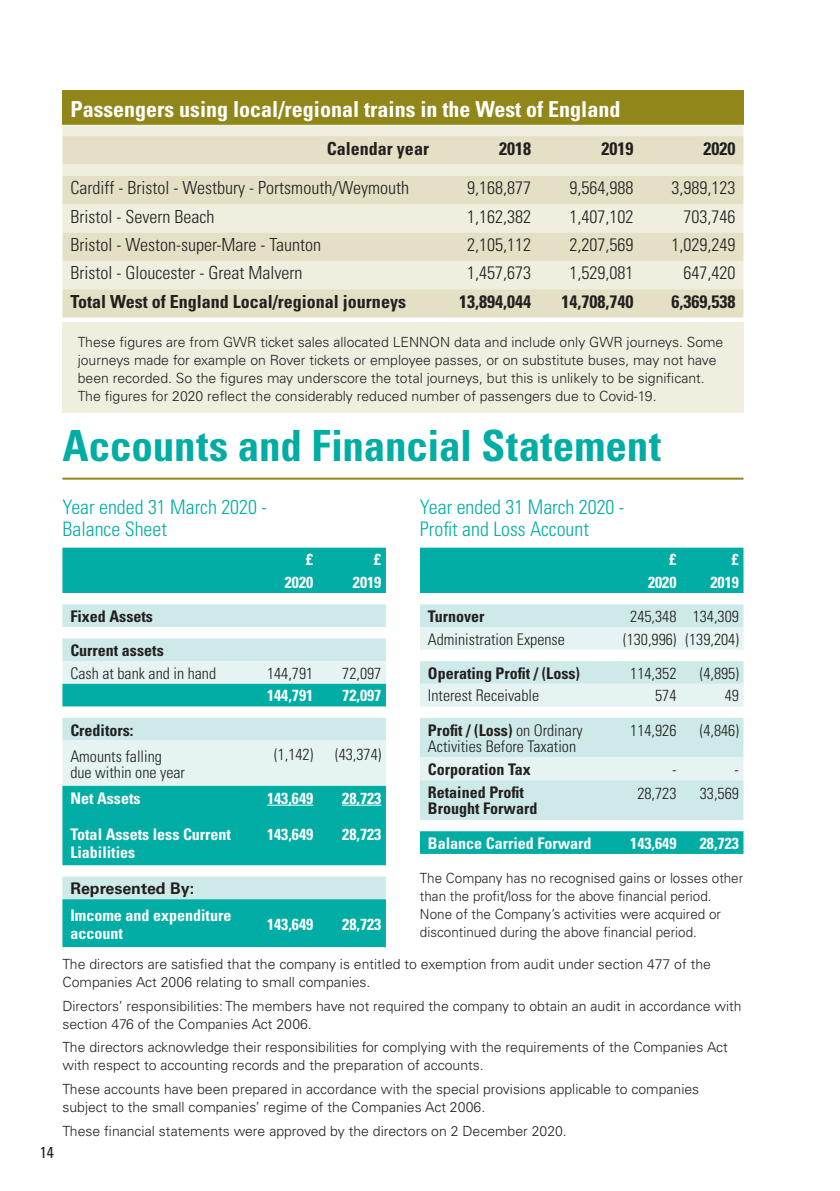
<style>
.page{position:relative;width:840px;height:1191px;background:#fff}
.page>*{position:absolute;margin:0;border:0;box-sizing:border-box;transform-origin:0 0}
._22_pt_Main_Headers{font:700 condensed 43px "Univers";letter-spacing:-.005em;color:#00ada5}
._22_pt_Main_Headers-2{font:700 condensed 22px "Univers";color:#fff}
._22_pt_Main_Headers-3{font:300 condensed 20px/22px "Univers";color:#00ada5}
._22_pt_Main_Headers-4{font:300 condensed 18px "Univers";color:#231f20}
._22_pt_Main_Headers-5{font:700 condensed 18px "Univers";color:#231f20}
._22_pt_Main_Headers-6{font:300 condensed 16px/16px "Univers";color:#231f20}
._22_pt_Main_Headers-7{font:700 condensed 16px/18px "Univers";color:#fff}
._22_pt_Main_Headers-8{font:700 condensed 16px/16px "Univers";color:#231f20}
._22_pt_Main_Headers-9{font:700 16px "Univers";color:#231f20}
.t1{font:condensed 16px "Univers";color:#231f20}
._8pt_Body{font:300 14px/18px "Univers";color:#231f20}
._8pt_Body-2{font:300 14px/18px "Univers";color:#231f20;scale:.96 1}
.s1{font-weight:700}
</style>
<div class="page">
<div style="left:62px;top:322px;width:681px;height:91px;background:#f0eedf"></div>
<div style="left:62px;top:91px;width:681px;height:34px;background:#918619"></div>
<div style="left:62px;top:125px;width:681px;height:11px;background:#f0eedf"></div>
<svg style="left:62px;top:136px;width:681px;height:181px;background:#e8e5cf"></svg>
<hr style="left:62px;top:477px;width:681px;height:2px;background:#918619">
<div style="left:62px;top:547px;width:324px;height:46px;background:#00ada5"></div>
<svg style="left:62px;top:604px;width:324px;height:57px;fill:#cdeae8"></svg>
<div style="left:62px;top:661px;width:324px;height:23px;background:#e5f4f3"></div>
<svg style="left:62px;top:684px;width:324px;height:263px;background:#61cbc5"></svg>
<hr style="left:267px;top:804px;width:46px;height:1px;background:#fff">
<hr style="left:342px;top:804px;width:39px;height:1px;background:#fff">
<div style="left:420px;top:547px;width:323px;height:46px;background:#00ada5"></div>
<div style="left:420px;top:604px;width:323px;height:216px;background:#cdeae8"></div>
<svg style="left:420px;top:627px;width:323px;height:153px"></svg>
<svg style="left:420px;top:831px;width:323px;height:23px;background:#03aea6"></svg>
<p class="_22_pt_Main_Headers-2" style="left:70px;top:95px;width:551px">Passengers using local/regional trains in the West of England</p>
<p class="_22_pt_Main_Headers-5" style="left:327px;top:137px;width:103px">Calendar year</p>
<p class="_22_pt_Main_Headers-5" style="left:499px;top:137px;width:33px">2018</p>
<p class="_22_pt_Main_Headers-5" style="left:601px;top:137px;width:33px">2019</p>
<p class="_22_pt_Main_Headers-5" style="left:703px;top:137px;width:33px">2020</p>
<p class="_22_pt_Main_Headers-4" style="left:70px;top:177px;width:340px">Cardiff - Bristol - Westbury - Portsmouth/Weymouth</p>
<p class="_22_pt_Main_Headers-4" style="left:467px;top:177px;width:65px">9,168,877</p>
<p class="_22_pt_Main_Headers-4" style="left:569px;top:177px;width:65px">9,564,988</p>
<p class="_22_pt_Main_Headers-4" style="left:671px;top:177px;width:65px">3,989,123</p>
<p class="_22_pt_Main_Headers-4" style="left:70px;top:205px;width:145px">Bristol - Severn Beach</p>
<p class="_22_pt_Main_Headers-4" style="left:467px;top:205px;width:65px">1,162,382</p>
<p class="_22_pt_Main_Headers-4" style="left:569px;top:205px;width:65px">1,407,102</p>
<p class="_22_pt_Main_Headers-4" style="left:683px;top:205px;width:53px">703,746</p>
<p class="_22_pt_Main_Headers-4" style="left:70px;top:234px;width:252px">Bristol - Weston-super-Mare - Taunton</p>
<p class="_22_pt_Main_Headers-4" style="left:467px;top:234px;width:65px">2,105,112</p>
<p class="_22_pt_Main_Headers-4" style="left:569px;top:234px;width:65px">2,207,569</p>
<p class="_22_pt_Main_Headers-4" style="left:671px;top:234px;width:65px">1,029,249</p>
<p class="_22_pt_Main_Headers-4" style="left:70px;top:262px;width:233px">Bristol - Gloucester - Great Malvern</p>
<p class="_22_pt_Main_Headers-4" style="left:467px;top:262px;width:65px">1,457,673</p>
<p class="_22_pt_Main_Headers-4" style="left:569px;top:262px;width:65px">1,529,081</p>
<p class="_22_pt_Main_Headers-4" style="left:683px;top:262px;width:53px">647,420</p>
<p class="_22_pt_Main_Headers-5" style="left:70px;top:290px;width:337px">Total West of England Local/regional journeys</p>
<p class="_22_pt_Main_Headers-5" style="left:459px;top:290px;width:73px">13,894,044</p>
<p class="_22_pt_Main_Headers-5" style="left:561px;top:290px;width:73px">14,708,740</p>
<p class="_22_pt_Main_Headers-5" style="left:671px;top:290px;width:65px">6,369,538</p>
<p class="_8pt_Body" style="left:78px;top:333px;width:646px">These figures are from GWR ticket sales allocated LENNON data and include only GWR journeys. Some journeys made for example on Rover tickets or employee passes, or on substitute buses, may not have been recorded. So the figures may underscore the total journeys, but this is unlikely to be significant.<br>The figures for 2020 reflect the considerably reduced number of passengers due to Covid-19.</p>
<p class="_22_pt_Main_Headers" style="left:62px;top:419px;width:599px">Accounts and Financial Statement</p>
<p class="t1" style="left:40px;top:1142px;width:16px">14</p>
<p class="_22_pt_Main_Headers-3" style="left:62px;top:496px;width:206px">Year ended 31 March 2020 -<br>Balance Sheet</p>
<p class="_22_pt_Main_Headers-3" style="left:420px;top:496px;width:206px">Year ended 31 March 2020 -<br>Profit and Loss Account</p>
<p class="_22_pt_Main_Headers-7" style="left:306px;top:550px;width:9px">£</p>
<p class="_22_pt_Main_Headers-7" style="left:374px;top:550px;width:9px">£</p>
<p class="_22_pt_Main_Headers-7" style="left:285px;top:573px;width:30px">2020</p>
<p class="_22_pt_Main_Headers-7" style="left:353px;top:573px;width:30px">2019</p>
<p class="_22_pt_Main_Headers-7" style="left:669px;top:550px;width:9px">£</p>
<p class="_22_pt_Main_Headers-7" style="left:731px;top:550px;width:9px">£</p>
<p class="_22_pt_Main_Headers-7" style="left:647px;top:573px;width:30px">2020</p>
<p class="_22_pt_Main_Headers-7" style="left:710px;top:573px;width:30px">2019</p>
<p class="_22_pt_Main_Headers-8" style="left:70px;top:608px;width:84px">Fixed Assets</p>
<p class="_22_pt_Main_Headers-8" style="left:70px;top:642px;width:95px">Current assets</p>
<p class="_22_pt_Main_Headers-6" style="left:70px;top:665px;width:147px">Cash at bank and in hand</p>
<p class="_22_pt_Main_Headers-6" style="left:267px;top:665px;width:48px">144,791</p>
<p class="_22_pt_Main_Headers-6" style="left:342px;top:665px;width:41px">72,097</p>
<p class="_22_pt_Main_Headers-7" style="left:267px;top:686px;width:48px">144,791</p>
<p class="_22_pt_Main_Headers-7" style="left:342px;top:686px;width:41px">72,097</p>
<p class="_22_pt_Main_Headers-8" style="left:70px;top:721px;width:65px">Creditors:</p>
<p class="_22_pt_Main_Headers-6" style="left:70px;top:748px;width:116px">Amounts falling due within one year</p>
<p class="_22_pt_Main_Headers-6" style="left:274px;top:747px;width:41px">(1,142)</p>
<p class="_22_pt_Main_Headers-6" style="left:335px;top:747px;width:48px">(43,374)</p>
<p class="_22_pt_Main_Headers-7" style="left:70px;top:789px;width:72px">Net Assets</p>
<p class="_22_pt_Main_Headers-7" style="left:267px;top:789px;width:48px">143,649</p>
<p class="_22_pt_Main_Headers-7" style="left:342px;top:789px;width:41px">28,723</p>
<p class="_22_pt_Main_Headers-7" style="left:70px;top:825px;width:162px">Total Assets less Current<br>Liabilities</p>
<p class="_22_pt_Main_Headers-7" style="left:267px;top:825px;width:48px">143,649</p>
<p class="_22_pt_Main_Headers-7" style="left:342px;top:825px;width:41px">28,723</p>
<p class="_22_pt_Main_Headers-9" style="left:70px;top:879px;width:125px">Represented By:</p>
<p class="_22_pt_Main_Headers-7" style="left:70px;top:905px;width:162px">Imcome and expenditure account</p>
<p class="_22_pt_Main_Headers-7" style="left:267px;top:914px;width:48px">143,649</p>
<p class="_22_pt_Main_Headers-7" style="left:342px;top:914px;width:41px">28,723</p>
<p class="_22_pt_Main_Headers-8" style="left:427px;top:608px;width:58px">Turnover</p>
<p class="_22_pt_Main_Headers-6" style="left:630px;top:608px;width:48px">245,348</p>
<p class="_22_pt_Main_Headers-6" style="left:692px;top:608px;width:48px">134,309</p>
<p class="_22_pt_Main_Headers-6" style="left:427px;top:631px;width:138px">Administration Expense</p>
<p class="_22_pt_Main_Headers-6" style="left:623px;top:631px;width:55px">(130,996)</p>
<p class="_22_pt_Main_Headers-6" style="left:685px;top:631px;width:55px">(139,204)</p>
<p class="_22_pt_Main_Headers-8" style="left:427px;top:665px;width:153px">Operating Profit / (Loss)</p>
<p class="_22_pt_Main_Headers-6" style="left:630px;top:665px;width:48px">114,352</p>
<p class="_22_pt_Main_Headers-6" style="left:699px;top:665px;width:41px">(4,895)</p>
<p class="_22_pt_Main_Headers-6" style="left:427px;top:688px;width:113px">Interest Receivable</p>
<p class="_22_pt_Main_Headers-6" style="left:654px;top:688px;width:23px">574</p>
<p class="_22_pt_Main_Headers-6" style="left:724px;top:688px;width:16px">49</p>
<p class="_22_pt_Main_Headers-6" style="left:427px;top:722px;width:156px"><span class="s1">Profit / (Loss)</span> on Ordinary<br>Activities Before Taxation</p>
<p class="_22_pt_Main_Headers-6" style="left:630px;top:722px;width:48px">114,926</p>
<p class="_22_pt_Main_Headers-6" style="left:699px;top:722px;width:41px">(4,846)</p>
<p class="_22_pt_Main_Headers-8" style="left:427px;top:761px;width:104px">Corporation Tax</p>
<p class="_22_pt_Main_Headers-6" style="left:671px;top:761px;width:6px">-</p>
<p class="_22_pt_Main_Headers-6" style="left:734px;top:761px;width:6px">-</p>
<p class="_22_pt_Main_Headers-8" style="left:427px;top:784px;width:111px">Retained Profit<br>Brought Forward</p>
<p class="_22_pt_Main_Headers-6" style="left:637px;top:785px;width:41px">28,723</p>
<p class="_22_pt_Main_Headers-6" style="left:699px;top:785px;width:41px">33,569</p>
<p class="_22_pt_Main_Headers-7" style="left:427px;top:834px;width:165px">Balance Carried Forward</p>
<p class="_22_pt_Main_Headers-7" style="left:630px;top:834px;width:48px">143,649</p>
<p class="_22_pt_Main_Headers-7" style="left:699px;top:834px;width:41px">28,723</p>
<p class="_8pt_Body-2" style="left:420px;top:868px;width:338px">The Company has no recognised gains or losses other than the profit/loss for the above financial period.<br>None of the Company’s activities were acquired or discontinued during the above financial period.</p>
<p class="_8pt_Body" style="left:62px;top:955px;width:649px">The directors are satisfied that the company is entitled to exemption from audit under section 477 of the<br>Companies Act 2006 relating to small companies.</p>
<p class="_8pt_Body" style="left:62px;top:996px;width:680px">Directors’ responsibilities: The members have not required the company to obtain an audit in accordance with section 476 of the Companies Act 2006.</p>
<p class="_8pt_Body" style="left:62px;top:1038px;width:666px">The directors acknowledge their responsibilities for complying with the requirements of the Companies Act with respect to accounting records and the preparation of accounts.</p>
<p class="_8pt_Body" style="left:62px;top:1080px;width:638px">These accounts have been prepared in accordance with the special provisions applicable to companies subject to the small companies’ regime of the Companies Act 2006.</p>
<p class="_8pt_Body" style="left:62px;top:1121px;width:505px">These financial statements were approved by the directors on 2 December 2020.</p>
</div>
